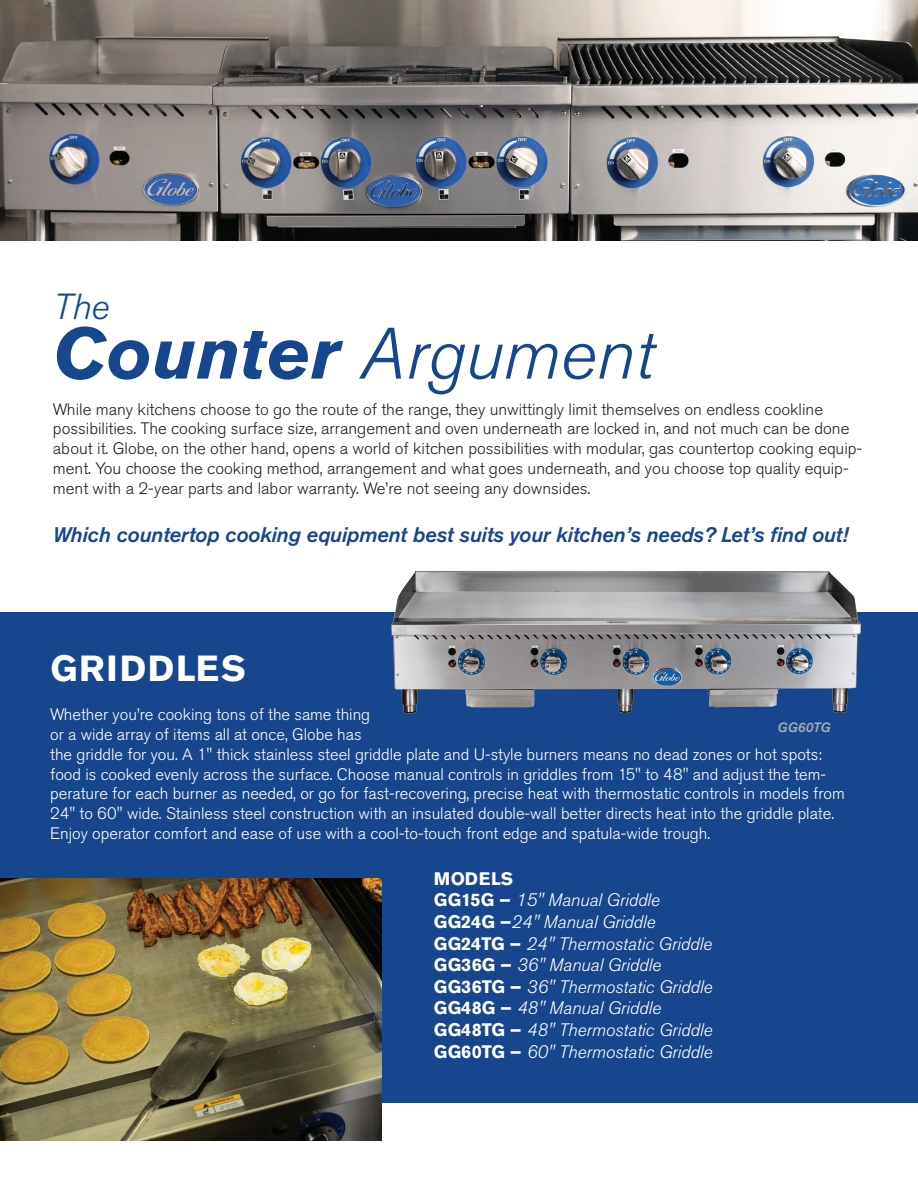
<style>
.page{position:relative;width:918px;height:1188px;background:#fff}
.page>*{position:absolute;margin:0;border:0;box-sizing:border-box;transform-origin:0 0}
.t1{font:italic 300 72px "Akzidenz Grotesk Pro";color:#16468d}
.t2{font:700 36px "Akzidenz Grotesk Pro";letter-spacing:.05em;color:#fff}
.t3{font:italic 300 36px "Akzidenz Grotesk Pro";color:#16468d}
.t4{font:italic 500 21px "Akzidenz Grotesk Pro";letter-spacing:-.01em;color:#16468d}
.t5{font:italic 300 18px/21.6px "Akzidenz Grotesk Pro";color:#fff}
.t6{font:300 16.5px/19.8px "Akzidenz Grotesk Pro";color:#fff}
.t7{font:300 16.5px/19.8px "Akzidenz Grotesk Pro";color:#231f20}
.t8{font:italic 500 13.5px "Akzidenz Grotesk Pro";color:#a8a9ad}
.s1{font-weight:700}
.s2{font-weight:700;font-style:normal}
</style>
<div class="page">
<hr style="left:917px;top:94px;width:1px;height:464px;background:#d1d2d4">
<div style="left:0;top:612px;width:918px;height:491px;background:#16468d"></div>
<img style="left:391px;top:570px;width:470px;height:144px">
<img style="left:0;top:878px;width:382px;height:262px">
<img style="left:0;top:0;width:918px;height:240px">
<h2 class="t3" style="left:53px;top:283px;width:58px">The</h2>
<h1 class="t1" style="left:53px;top:307px;width:602px"><span class="s1">Counter</span> Argument</h1>
<p class="t7" style="left:53px;top:399px;width:811px">While many kitchens choose to go the route of the range, they unwittingly limit themselves on endless cookline possibilities. The cooking surface size, arrangement and oven underneath are locked in, and not much can be done about it. Globe, on the other hand, opens a world of kitchen possibilities with modular, gas countertop cooking equip&shy;ment. You choose the cooking method, arrangement and what goes underneath, and you choose top quality equip&shy;ment with a 2-year parts and labor warranty. We’re not seeing any downsides.</p>
<p class="t4" style="left:53px;top:521px;width:797px">Which countertop cooking equipment best suits your kitchen’s needs? Let’s find out!</p>
<h2 class="t2" style="left:50px;top:645px;width:197px">GRIDDLES</h2>
<p class="t6" style="left:50px;top:705px;width:796px">Whether you’re cooking tons of the same thing<br>or a wide array of items all at once, Globe has<br>the griddle for you. A 1" thick stainless steel griddle plate and U-style burners means no dead zones or hot spots: food is cooked evenly across the surface. Choose manual controls in griddles from 15" to 48" and adjust the tem&shy;perature for each burner as needed, or go for fast-recovering, precise heat with thermostatic controls in models from 24" to 60" wide. Stainless steel construction with an insulated double-wall better directs heat into the griddle plate.<br>Enjoy operator comfort and ease of use with a cool-to-touch front edge and spatula-wide trough.</p>
<p class="t8" style="left:778px;top:718px;width:54px">GG60TG</p>
<p class="t5" style="left:434px;top:868px;width:280px"><span class="s2">MODELS<br>GG15G –</span> 15" Manual Griddle<br><span class="s2">GG24G –</span>24" Manual Griddle<br><span class="s2">GG24TG –</span> 24" Thermostatic Griddle<br><span class="s2">GG36G –</span> 36" Manual Griddle<br><span class="s2">GG36TG –</span> 36" Thermostatic Griddle<br><span class="s2">GG48G –</span> 48" Manual Griddle<br><span class="s2">GG48TG –</span> 48" Thermostatic Griddle<br><span class="s2">GG60TG –</span> 60" Thermostatic Griddle</p>
</div>
